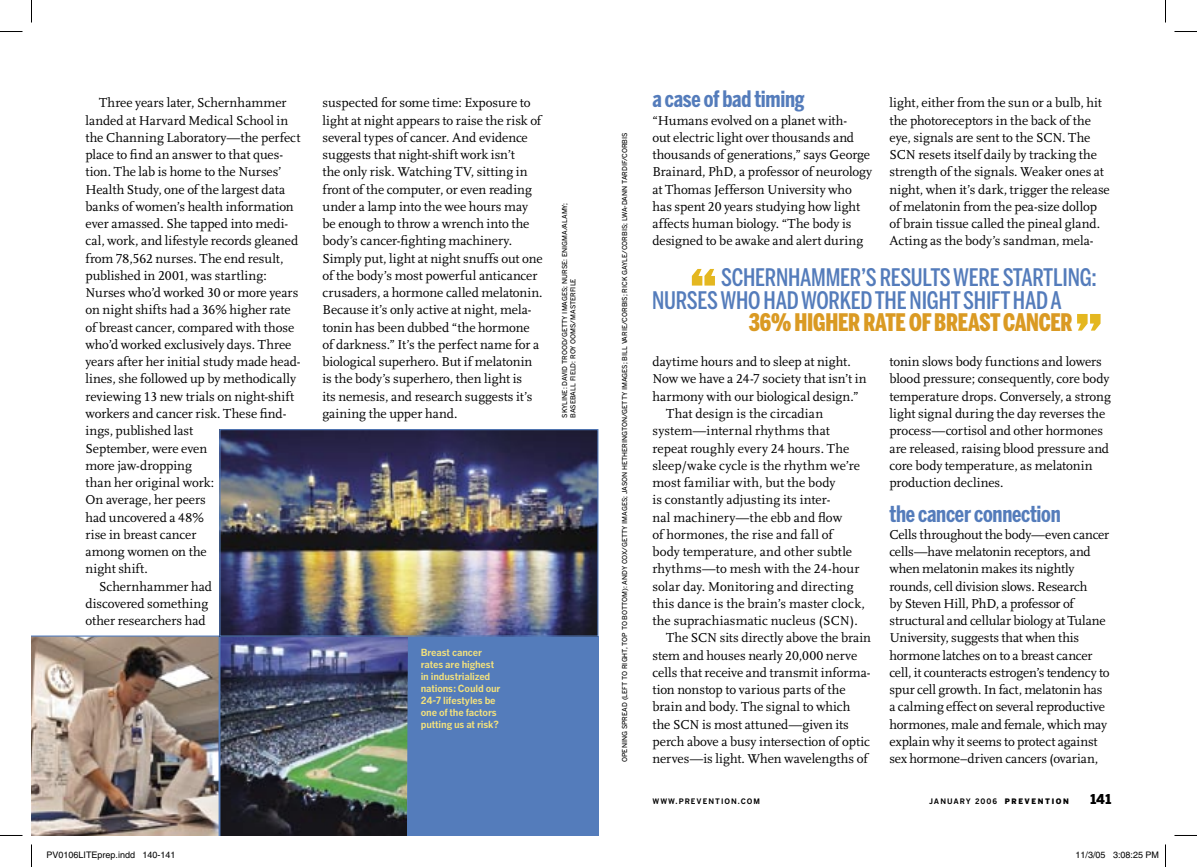
<style>
.page{position:relative;width:1197px;height:867px;background:#fff}
.page>*{position:absolute;margin:0;border:0;box-sizing:border-box;transform-origin:0 0}
.PulQuote{font:700 60px "Benton Gothic";color:#e4b720;scale:1.2 1}
.PulQuote-2{font:500 24px "Benton Sans Comp";letter-spacing:-.01em;color:#547cbb}
.PulQuote-3{font:900 24px "Benton Sans Comp";letter-spacing:-.01em;color:#da9a23}
.SubHead{font:700 22.5px "Benton Sans Comp";letter-spacing:-.01em;color:#547cbb}
.Subhead{font:700 22.5px "Benton Sans Comp";letter-spacing:-.015em;color:#547cbb}
.Body{font:13.5px/17.2px "Scala LF";color:#000}
.BodyFL{font:13.5px/17.2px "Scala LF";letter-spacing:-.01em;color:#000}
.t1{font:900 13.5px "Benton Gothic";color:#000}
.t2{font:700 9.75px/12px "Benton Gothic";letter-spacing:-.015em;color:#f4e27c}
.t3{font:9px "Helvetica";color:#000}
.t4{font:700 7.5px "Benton Gothic";letter-spacing:.135em;color:#000}
.t5{font:500 6.75px/8.1px "Benton Gothic";color:#000}
.s1{font-style:italic}
.s2{font-weight:900}
</style>
<div class="page">
<div style="left:408px;top:636px;width:190px;height:199px;background:#547cbb"></div>
<img style="left:32px;top:635px;width:377px;height:200px">
<img style="left:221px;top:431px;width:375px;height:203px">
<div style="left:219px;top:429px;width:379px;height:207px;border:1px solid #547cbb"></div>
<svg style="left:0;top:31px;width:22px;height:1px"></svg>
<svg style="left:1174px;top:31px;width:23px;height:1px"></svg>
<svg style="left:0;top:835px;width:22px;height:1px"></svg>
<svg style="left:1174px;top:835px;width:23px;height:1px"></svg>
<svg style="left:31px;top:0;width:1px;height:22px"></svg>
<svg style="left:31px;top:844px;width:1px;height:23px"></svg>
<svg style="left:1165px;top:0;width:1px;height:22px"></svg>
<svg style="left:1165px;top:844px;width:1px;height:23px"></svg>
<p class="Body" style="left:86px;top:94px;width:217px;text-indent:14px">Three years later, Schernhammer landed at Harvard Medical School in the Channing Laboratory—the perfect place to find an answer to that ques&shy;tion. The lab is home to the Nurses’<br>Health Study, one of the largest data banks of women’s health information ever amassed. She tapped into medi&shy;cal, work, and lifestyle records gleaned from 78,562 nurses. The end result, published in 2001, was startling:<br>Nurses who’d worked 30 or more years on night shifts had a 36% higher rate of breast cancer, compared with those who’d worked exclusively days. Three years after her initial study made head&shy;lines, she followed up by methodically reviewing 13 new trials on night-shift workers and cancer risk. These find&shy;ings, published last<br>September<span class="s1">,</span> were even<br>more jaw-dropping<br>than her original work:<br>On average, her peers<br>had uncovered a 48%<br>rise in breast cancer<br>among women on the<br>night shift.</p>
<p class="Body" style="left:86px;top:577px;width:128px;text-indent:14px">Schernhammer had discovered something other researchers had</p>
<p class="Body" style="left:322px;top:94px;width:222px">suspected for some time: Exposure to light at night appears to raise the risk of several types of cancer. And evidence suggests that night-shift work isn’t<br>the only risk. Watching TV, sitting in front of the computer, or even reading under a lamp into the wee hours may be enough to throw a wrench into the body’s cancer-fighting machinery.<br>Simply put, light at night snuffs out one of the body’s most powerful anticancer crusaders, a hormone called melatonin.<br>Because it’s only active at night, mela&shy;tonin has been dubbed “the hormone of darkness.” It’s the perfect name for a biological superhero. But if melatonin is the body’s superhero, then light is<br>its nemesis, and research suggests it’s gaining the upper hand.</p>
<p class="Subhead" style="left:652px;top:86px;width:154px">a case of bad timing</p>
<p class="Body" style="left:890px;top:94px;width:222px">light, either from the sun or a bulb, hit the photoreceptors in the back of the eye, signals are sent to the SCN. The SCN resets itself daily by tracking the strength of the signals. Weaker ones at night, when it’s dark, trigger the release of melatonin from the pea-size dollop of brain tissue called the pineal gland.<br>Acting as the body’s sandman, mela-</p>
<p class="BodyFL" style="left:652px;top:112px;width:221px">“Humans evolved on a planet with-<br>out electric light over thousands and thousands of generations,” says George Brainard, PhD, a professor of neurology at Thomas Jefferson University who has spent 20 years studying how light affects human biology. “The body is designed to be awake and alert during</p>
<p class="t5" style="left:621px;top:762px;width:631px;rotate:-90deg">OPENING SPREAD (LEFT TO RIGHT, TOP TO BOTTOM): ANDY COX/GETTY IMAGES; JASON HETHERINGTON/GETTY IMAGES; BILL VARIE/CORBIS; RICK GAYLE/CORBIS; LWA-DANN TARDIF/CORBIS</p>
<p class="t5" style="left:561px;top:418px;width:216px;rotate:-90deg">SKYLINE: DAVID TROOD/GETTY IMAGES; NURSE: ENIGMA/ALAMY;<br>BASEBALL FIELD: ROY OOMS/MASTERFILE</p>
<p class="PulQuote" style="left:687px;top:254px;width:29px">‘‘</p>
<p class="PulQuote-2" style="left:721px;top:264px;width:377px">SCHERNHAMMER’S RESULTS WERE STARTLING:</p>
<p class="PulQuote-2" style="left:652px;top:286px;width:411px">NURSES WHO HAD WORKED THE NIGHT SHIFT HAD A</p>
<p class="PulQuote-3" style="left:749px;top:308px;width:325px">36% HIGHER RATE OF BREAST CANCER</p>
<p class="PulQuote" style="left:1072px;top:299px;width:29px">’’</p>
<p class="Body" style="left:890px;top:353px;width:223px">tonin slows body functions and lowers blood pressure; consequently, core body temperature drops. Conversely, a strong light signal during the day reverses the process—cortisol and other hormones are released, raising blood pressure and core body temperature, as melatonin production declines.</p>
<p class="SubHead" style="left:890px;top:500px;width:173px">the cancer connection</p>
<p class="BodyFL" style="left:890px;top:526px;width:222px">Cells throughout the body—even cancer cells—have melatonin receptors, and when melatonin makes its nightly rounds, cell division slows. Research<br>by Steven Hill, PhD, a professor of structural and cellular biology at Tulane University, suggests that when this hormone latches on to a breast cancer cell, it counteracts estrogen’s tendency to spur cell growth. In fact, melatonin has a calming effect on several reproductive hormones, male and female, which may explain why it seems to protect against sex hormone–driven cancers (ovarian,</p>
<p class="BodyFL" style="left:652px;top:353px;width:216px">daytime hours and to sleep at night.<br>Now we have a 24-7 society that isn’t in harmony with our biological design.”</p>
<p class="Body" style="left:652px;top:405px;width:214px;text-indent:14px">That design is the circadian system—internal rhythms that repeat roughly every 24 hours. The sleep/wake cycle is the rhythm we’re most familiar with, but the body<br>is constantly adjusting its inter-<br>nal machinery—the ebb and flow<br>of hormones, the rise and fall of<br>body temperature, and other subtle rhythms—to mesh with the 24-hour solar day. Monitoring and directing this dance is the brain’s master clock, the suprachiasmatic nucleus (SCN).</p>
<p class="Body" style="left:652px;top:629px;width:220px;text-indent:14px">The SCN sits directly above the brain stem and houses nearly 20,000 nerve cells that receive and transmit informa&shy;tion nonstop to various parts of the brain and body. The signal to which the SCN is most attuned—given its perch above a busy intersection of optic nerves—is light. When wavelengths of</p>
<p class="t2" style="left:421px;top:646px;width:81px">Breast cancer rates are highest in industrialized nations: Could our<br>24-7 lifestyles be one of the factors putting us at risk?</p>
<p class="t4" style="left:653px;top:796px;width:109px">WWW.PREVENTION.COM</p>
<p class="t4" style="left:929px;top:796px;width:141px">JANUARY 2006 <span class="s2">PREVENTION</span></p>
<p class="t1" style="left:1090px;top:790px;width:23px">141</p>
<p class="t3" style="left:46px;top:849px;width:131px">PV0106LITEprep.indd 140-141</p>
<p class="t3" style="left:1076px;top:849px;width:85px">11/3/05 3:08:25 PM</p>
</div>
